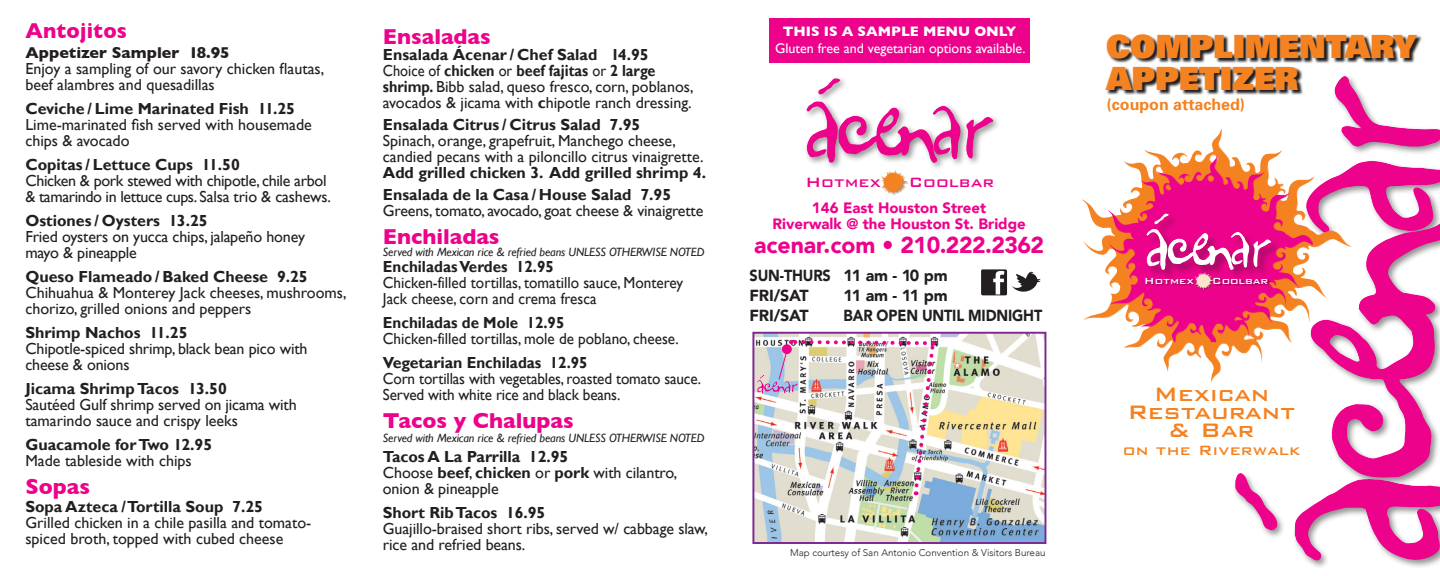
<style>
.page{position:relative;width:1440px;height:576px;background:#fff}
.page>*{position:absolute;margin:0;border:0;box-sizing:border-box;transform-origin:0 0}
.t1{font:900 32px "Univers";color:#f58220}
.t2{font:500 26px "Bank Gothic BT";color:#f58220}
.t3{font:900 23px "Avenir";letter-spacing:-.015em;color:#ed028c}
.t4{font:700 22px "Gill Sans";color:#ed028c}
.t5{font:700 22px "Gill Sans";color:#ed028c;scale:.95 1}
.t6{font:500 18px "Bank Gothic BT";letter-spacing:.01em;color:#f58220}
.t7{font:500 18px "Bank Gothic BT";color:#ed028c}
.t8{font:16px/16px "Gill Sans";color:#231f20}
.t9{font:700 16px "Gill Sans";color:#231f20}
.t10{font:16px/16px "Gill Sans";color:#231f20;scale:.95 1}
.t11{font:16px/16px "Gill Sans";color:#231f20;scale:.9 1}
.t12{font:700 16px "Gill Sans";color:#231f20;scale:.95 1}
.t13{font:16px "Gill Sans";letter-spacing:-.025em;color:#231f20}
.t14{font:16px "Gill Sans";letter-spacing:-.02em;color:#231f20}
.t15{font:900 16px "Avenir";letter-spacing:-.01em;color:#231f20;scale:.9 1}
.t16{font:900 16px "Avenir";letter-spacing:-.01em;color:#231f20}
.t17{font:700 16px "Gill Sans";color:#231f20}
.t18{font:700 16px "Univers";color:#f58220}
.t19{font:900 15px "Avenir";color:#ed028c}
.t20{font:14px "Gill Sans";color:#fff}
.t21{font:700 14px "Gill Sans";color:#fff}
.t22{font:italic 12px "Gill Sans";letter-spacing:-.01em;color:#231f20}
.t23{font:500 11.8px "Bank Gothic BT";color:#fff}
.t24{font:300 9.8px "Avenir";color:#231f20}
.s1{font-weight:700}
</style>
<div class="page">
<div style="left:1233px;top:73px;width:207px;height:496px;background:#231f20;opacity:.5"></div>
<img style="left:1304px;top:75px;width:136px;height:403px">
<svg style="left:1106px;top:35px;width:317px;height:60px"></svg>
<img style="left:1082px;top:129px;width:139px;height:220px">
<img style="left:1108px;top:155px;width:109px;height:173px">
<div style="left:1146px;top:278px;width:124px;height:8px;background:#231f20;opacity:.5"></div>
<div style="left:1146px;top:213px;width:135px;height:68px;background:#231f20;opacity:.4"></div>
<img style="left:1147px;top:214px;width:96px;height:56px">
<div style="left:1196px;top:273px;width:20px;height:18px;background:#231f20;opacity:.5"></div>
<img style="left:1195px;top:273px;width:18px;height:16px">
<div style="left:804px;top:76px;width:197px;height:95px;background:#231f20;opacity:.5"></div>
<img style="left:807px;top:78px;width:144px;height:85px">
<div style="left:882px;top:171px;width:27px;height:25px;background:#231f20;opacity:.5"></div>
<img style="left:881px;top:171px;width:26px;height:23px">
<img style="left:755px;top:335px;width:288px;height:206px">
<div style="left:752px;top:332px;width:294px;height:212px;border:2px solid #7e2991"></div>
<img style="left:757px;top:375px;width:21px;height:18px">
<svg style="left:778px;top:338px;width:159px;height:157px"></svg>
<div style="left:769px;top:18px;width:260px;height:44px;background:#ed028c"></div>
<svg style="left:981px;top:269px;width:60px;height:26px"></svg>
<p class="t5" style="left:25px;top:13px;width:108px">Antojitos</p>
<p class="t17" style="left:25px;top:40px;width:206px">Appetizer Sampler 18.95</p>
<p class="t8" style="left:25px;top:61px;width:300px">Enjoy a sampling of our savory chicken flautas, beef alambres and quesadillas</p>
<p class="t9" style="left:25px;top:99px;width:271px">Ceviche / Lime Marinated Fish 11.25</p>
<p class="t8" style="left:25px;top:117px;width:288px">Lime-marinated fish served with housemade chips &amp; avocado</p>
<p class="t9" style="left:25px;top:155px;width:216px">Copitas / Lettuce Cups 11.50</p>
<p class="t14" style="left:25px;top:171px;width:303px">Chicken &amp; pork stewed with chipotle, chile arbol</p>
<p class="t13" style="left:25px;top:187px;width:307px">&amp; tamarindo in lettuce cups. Salsa trio &amp; cashews.</p>
<p class="t9" style="left:25px;top:211px;width:184px">Ostiones / Oysters 13.25</p>
<p class="t8" style="left:25px;top:229px;width:281px">Fried oysters on yucca chips, jalapeño honey mayo &amp; pineapple</p>
<p class="t9" style="left:25px;top:267px;width:284px">Queso Flameado / Baked Cheese 9.25</p>
<p class="t8" style="left:25px;top:285px;width:323px">Chihuahua &amp; Monterey Jack cheeses, mushrooms,</p>
<p class="t8" style="left:25px;top:301px;width:228px">chorizo, grilled onions and peppers</p>
<p class="t9" style="left:25px;top:323px;width:164px">Shrimp Nachos 11.25</p>
<p class="t8" style="left:25px;top:341px;width:284px">Chipotle-spiced shrimp, black bean pico with cheese &amp; onions</p>
<p class="t9" style="left:25px;top:379px;width:203px">Jicama Shrimp Tacos 13.50</p>
<p class="t8" style="left:25px;top:397px;width:273px">Sautéed Gulf shrimp served on jicama with tamarindo sauce and crispy leeks</p>
<p class="t9" style="left:25px;top:435px;width:188px">Guacamole for Two 12.95</p>
<p class="t8" style="left:25px;top:453px;width:168px">Made tableside with chips</p>
<p class="t4" style="left:25px;top:469px;width:66px">Sopas</p>
<p class="t9" style="left:25px;top:497px;width:239px">Sopa Azteca / Tortilla Soup 7.25</p>
<p class="t8" style="left:25px;top:515px;width:288px">Grilled chicken in a chile pasilla and tomato&shy;spiced broth, topped with cubed cheese</p>
<p class="t4" style="left:383px;top:19px;width:109px">Ensaladas</p>
<p class="t9" style="left:383px;top:45px;width:267px">Ensalada Ácenar / Chef Salad 14.95</p>
<p class="t11" style="left:383px;top:63px;width:347px">Choice of <span class="s1">chicken</span> or <span class="s1">beef fajitas</span> or <span class="s1">2 large shrimp.</span> Bibb salad, queso fresco, corn, poblanos, avocados &amp; jicama with <span class="s1">c</span>hipotle ranch dressing.</p>
<p class="t9" style="left:383px;top:115px;width:259px">Ensalada Citrus / Citrus Salad 7.95</p>
<p class="t8" style="left:383px;top:133px;width:322px">Spinach, orange, grapefruit, Manchego cheese, candied pecans with a piloncillo citrus vinaigrette.</p>
<p class="t9" style="left:383px;top:163px;width:325px">Add grilled chicken 3. Add grilled shrimp 4.</p>
<p class="t9" style="left:383px;top:185px;width:290px">Ensalada de la Casa / House Salad 7.95</p>
<p class="t8" style="left:383px;top:203px;width:322px">Greens, tomato, avocado, goat cheese &amp; vinaigrette</p>
<p class="t4" style="left:383px;top:219px;width:118px">Enchiladas</p>
<p class="t22" style="left:383px;top:245px;width:323px">Served with Mexican rice &amp; refried beans UNLESS OTHERWISE NOTED</p>
<p class="t12" style="left:383px;top:257px;width:181px">Enchiladas Verdes 12.95</p>
<p class="t10" style="left:383px;top:275px;width:318px">Chicken-filled tortillas, tomatillo sauce, Monterey<br>Jack cheese, corn and crema fresca</p>
<p class="t12" style="left:383px;top:313px;width:193px">Enchiladas de Mole 12.95</p>
<p class="t10" style="left:383px;top:331px;width:313px">Chicken-filled tortillas, mole de poblano, cheese.</p>
<p class="t9" style="left:383px;top:353px;width:206px">Vegetarian Enchiladas 12.95</p>
<p class="t10" style="left:383px;top:371px;width:336px">Corn tortillas with vegetables, roasted tomato sauce.<br>Served with white rice and black beans.</p>
<p class="t4" style="left:383px;top:403px;width:192px">Tacos y Chalupas</p>
<p class="t22" style="left:383px;top:431px;width:323px">Served with Mexican rice &amp; refried beans UNLESS OTHERWISE NOTED</p>
<p class="t9" style="left:383px;top:447px;width:187px">Tacos A La Parrilla 12.95</p>
<p class="t8" style="left:383px;top:465px;width:296px">Choose <span class="s1">beef</span>, <span class="s1">chicken</span> or <span class="s1">pork</span> with cilantro, onion &amp; pineapple</p>
<p class="t9" style="left:383px;top:503px;width:164px">Short Rib Tacos 16.95</p>
<p class="t8" style="left:383px;top:521px;width:327px">Guajillo-braised short ribs, served w/ cabbage slaw, rice and refried beans.</p>
<p class="t21" style="left:783px;top:20px;width:235px">THIS IS A SAMPLE MENU ONLY</p>
<p class="t20" style="left:775px;top:40px;width:252px">Gluten free and vegetarian options available.</p>
<p class="t7" style="left:805px;top:173px;width:77px">Hotmex</p>
<p class="t7" style="left:909px;top:173px;width:87px">Coolbar</p>
<p class="t19" style="left:812px;top:195px;width:176px">146 East Houston Street</p>
<p class="t19" style="left:772px;top:211px;width:255px">Riverwalk @ the Houston St. Bridge</p>
<p class="t3" style="left:754px;top:225px;width:291px">acenar.com • 210.222.2362</p>
<p class="t15" style="left:750px;top:262px;width:222px">SUN-THURS 11 am - 10 pm</p>
<p class="t16" style="left:750px;top:282px;width:60px">FRI/SAT</p>
<p class="t16" style="left:844px;top:282px;width:106px">11 am - 11 pm</p>
<p class="t16" style="left:750px;top:302px;width:60px">FRI/SAT</p>
<p class="t15" style="left:844px;top:302px;width:222px">BAR OPEN UNTIL MIDNIGHT</p>
<p class="t24" style="left:790px;top:547px;width:257px">Map courtesy of San Antonio Convention &amp; Visitors Bureau</p>
<p class="t1" style="left:1106px;top:25px;width:312px">COMPLIMENTARY</p>
<p class="t1" style="left:1106px;top:57px;width:194px">APPETIZER</p>
<p class="t18" style="left:1107px;top:95px;width:140px">(coupon attached)</p>
<p class="t23" style="left:1144px;top:274px;width:51px">Hotmex</p>
<p class="t23" style="left:1212px;top:274px;width:58px">Coolbar</p>
<p class="t2" style="left:1154px;top:380px;width:117px">Mexican</p>
<p class="t2" style="left:1127px;top:398px;width:170px">Restaurant</p>
<p class="t2" style="left:1169px;top:416px;width:87px">&amp; Bar</p>
<p class="t6" style="left:1123px;top:440px;width:179px">on the Riverwalk</p>
</div>
